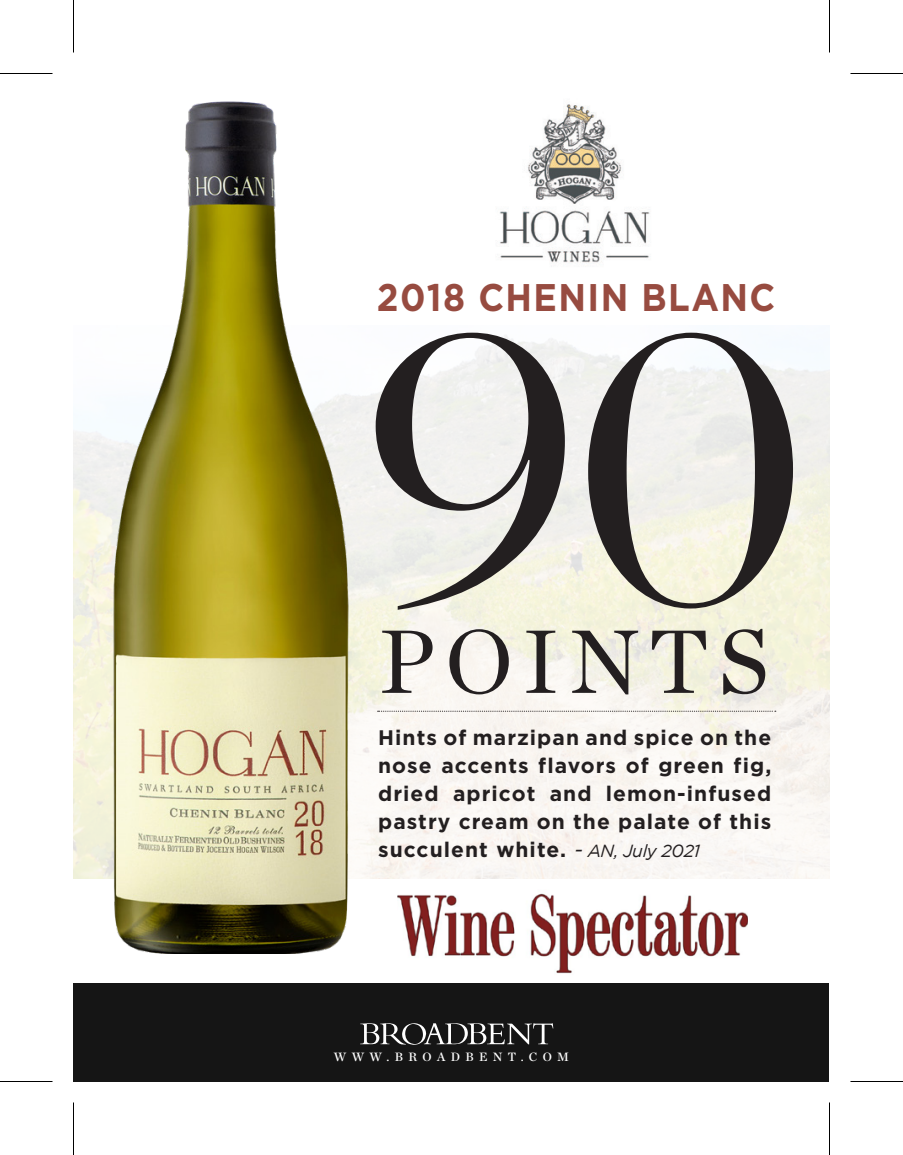
<style>
.page{position:relative;width:903px;height:1155px;background:#fff}
.page>*{position:absolute;margin:0;border:0;box-sizing:border-box;transform-origin:0 0}
.t1{font:300 401.1px "Chronicle Display";color:#231f20}
.t2{font:91.7px "Chronicle Deck";letter-spacing:.1em;color:#231f20}
.t3{font:700 38.5px "Gotham";letter-spacing:.04em;color:#974b40;scale:.91 1}
.PortfolioCopy{font:700 21px/28px "Gotham";letter-spacing:.05em;color:#231f20;text-align:justify}
.t4{font:12.25px "Chronicle Deck Semi";letter-spacing:.44em;color:#fff}
.s1{font-weight:400;font-style:italic}
.s2{font-weight:400;font-style:italic;font-size:17.5px}
</style>
<div class="page">
<img style="left:74px;top:335px;width:756px;height:544px">
<svg style="left:378px;top:711px;width:398px;height:1px"></svg>
<div style="left:74px;top:983px;width:756px;height:99px;background:#151515"></div>
<svg style="left:360px;top:1023px;width:193px;height:22px"></svg>
<img style="left:109px;top:101px;width:250px;height:853px">
<img style="left:499px;top:104px;width:151px;height:163px">
<img style="left:398px;top:893px;width:349px;height:81px">
<hr style="left:0;top:73px;width:52px;height:1px;background:#000">
<hr style="left:850px;top:73px;width:53px;height:1px;background:#000">
<hr style="left:0;top:1081px;width:52px;height:1px;background:#000">
<hr style="left:850px;top:1081px;width:53px;height:1px;background:#000">
<hr style="left:73px;top:0;width:1px;height:52px;background:#000">
<hr style="left:73px;top:1102px;width:1px;height:53px;background:#000">
<hr style="left:829px;top:0;width:1px;height:52px;background:#000">
<hr style="left:829px;top:1102px;width:1px;height:53px;background:#000">
<p class="t3" style="left:377px;top:276px;width:439px">2018 CHENIN BLANC</p>
<p class="t1" style="left:360px;top:157px;width:452px">90</p>
<p class="t2" style="left:379px;top:592px;width:392px">POINTS</p>
<p class="PortfolioCopy" style="left:378px;top:723px;width:395px">Hints of marzipan and spice on the nose accents flavors of green fig, dried apricot and lemon-infused pastry cream on the palate of this succulent white. <span class="s1">-</span> <span class="s2">AN, July 2021</span></p>
<p class="t4" style="left:334px;top:1048px;width:237px">WWW.BROADBENT.COM</p>
</div>
